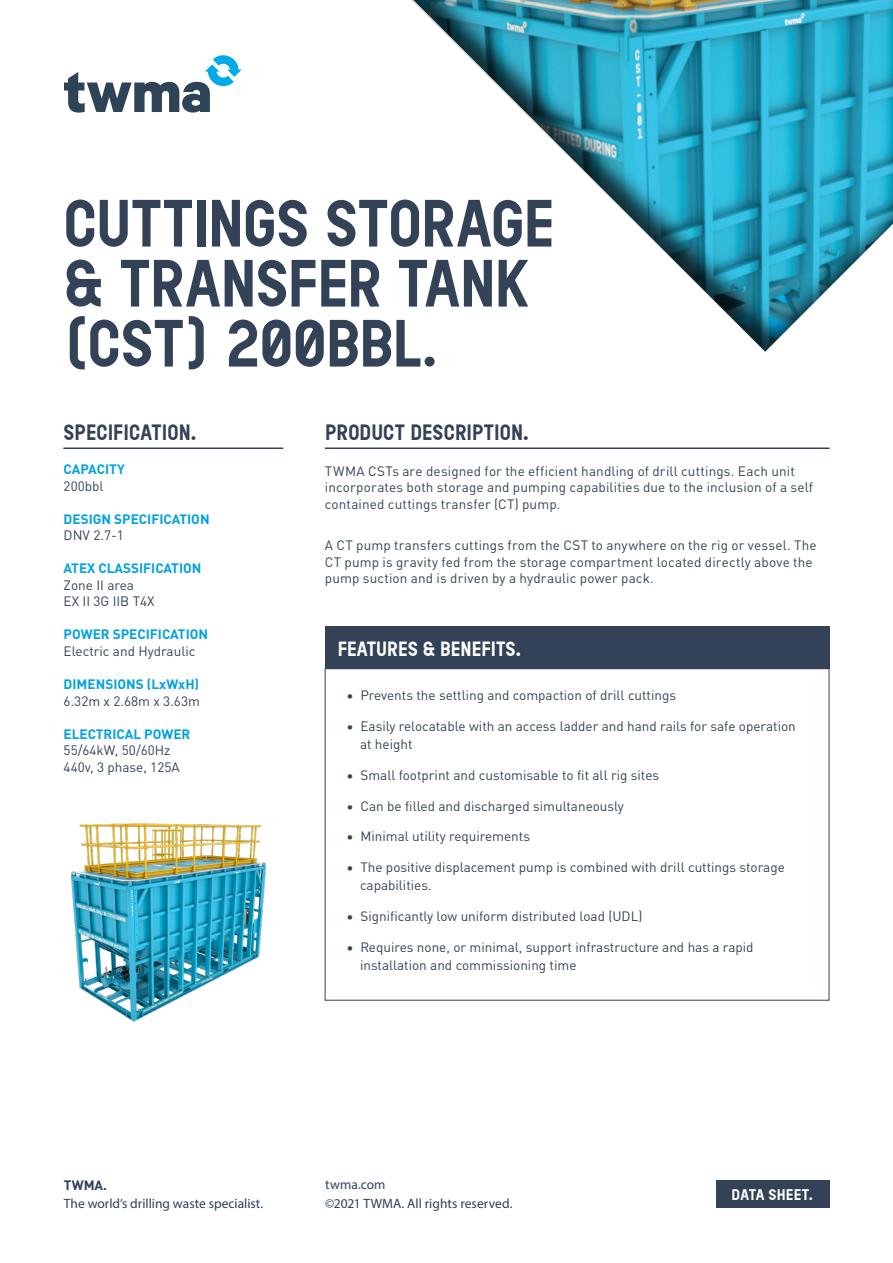
<style>
.page{position:relative;width:893px;height:1263px;background:#fff}
.page>*{position:absolute;margin:0;border:0;box-sizing:border-box;transform-origin:0 0}
.Section_Head{font:700 63px/60px "Reglo";letter-spacing:-.015em;color:#344257}
.t1{font:700 21px "Reglo";letter-spacing:.005em;color:#344257}
.Section_Head-2{font:700 19.5px "Reglo";color:#fff}
.t2{font:700 14.55px "Reglo";letter-spacing:.01em;color:#fff;scale:1.06 1}
.Section_Head-3{font:13.5px/16.5px "DIN Pro";letter-spacing:.01em;color:#344257}
.Body_Text{font:13.5px/18px "DIN Pro";color:#344257}
.Section_Head-4{font:700 13.5px "DIN Pro";color:#00a2df}
.t3{font:13.5px "Myriad Pro";color:#2d405b}
.t4{font:13.5px "Myriad Pro";letter-spacing:.005em;color:#344257}
.t5{font:700 13.5px "DINOT";color:#2d405b}
.s1{font-size:54px}
</style>
<div class="page">
<hr style="left:325px;top:447px;width:505px;height:2px;background:#344257">
<div style="left:325px;top:626px;width:504px;height:42px;background:#344257"></div>
<hr style="left:63px;top:447px;width:220px;height:2px;background:#344257">
<div style="left:716px;top:1180px;width:114px;height:28px;background:#344257"></div>
<svg style="left:64px;top:55px;width:178px;height:58px"></svg>
<div style="left:368px;top:0;width:525px;height:353px;background:#231f20;opacity:.85"></div>
<img style="left:71px;top:823px;width:195px;height:199px">
<p class="Section_Head" style="left:63px;top:194px;width:493px">CUTTINGS STORAGE &amp; TRANSFER TANK (CST) 200BBL<span class="s1">.</span></p>
<p class="t1" style="left:64px;top:420px;width:134px">SPECIFICATION.</p>
<p class="Section_Head-4" style="left:64px;top:459px;width:63px">CAPACITY</p>
<p class="Section_Head-3" style="left:64px;top:477px;width:41px">200bbl</p>
<p class="Section_Head-4" style="left:64px;top:508px;width:147px">DESIGN SPECIFICATION</p>
<p class="Section_Head-3" style="left:64px;top:526px;width:62px">DNV 2.7-1</p>
<p class="Section_Head-4" style="left:64px;top:558px;width:139px">ATEX CLASSIFICATION</p>
<p class="Section_Head-3" style="left:64px;top:576px;width:72px">Zone II area</p>
<p class="Section_Head-3" style="left:64px;top:592px;width:92px">EX II 3G IIB T4X</p>
<p class="Section_Head-4" style="left:64px;top:624px;width:146px">POWER SPECIFICATION</p>
<p class="Section_Head-3" style="left:64px;top:642px;width:133px">Electric and Hydraulic</p>
<p class="Section_Head-4" style="left:64px;top:673px;width:137px">DIMENSIONS (LxWxH)</p>
<p class="Section_Head-3" style="left:64px;top:691px;width:138px">6.32m x 2.68m x 3.63m</p>
<p class="Section_Head-4" style="left:64px;top:723px;width:128px">ELECTRICAL POWER</p>
<p class="Section_Head-3" style="left:64px;top:741px;width:108px">55/64kW, 50/60Hz</p>
<p class="Section_Head-3" style="left:64px;top:757px;width:118px">440v, 3 phase, 125A</p>
<p class="t1" style="left:325px;top:420px;width:205px">PRODUCT DESCRIPTION.</p>
<p class="Section_Head-3" style="left:325px;top:462px;width:490px">TWMA CSTs are designed for the efficient handling of drill cuttings. Each unit incorporates both storage and pumping capabilities due to the inclusion of a self contained cuttings transfer (CT) pump.</p>
<p class="Section_Head-3" style="left:325px;top:536px;width:493px">A CT pump transfers cuttings from the CST to anywhere on the rig or vessel. The<br>CT pump is gravity fed from the storage compartment located directly above the pump suction and is driven by a hydraulic power pack.</p>
<p class="Section_Head-2" style="left:338px;top:637px;width:185px">FEATURES &amp; BENEFITS.</p>
<p class="Body_Text" style="left:347px;top:686px;width:331px">• Prevents the settling and compaction of drill cuttings</p>
<p class="Body_Text" style="left:360px;top:716px;width:437px;text-indent:-13px">• Easily relocatable with an access ladder and hand rails for safe operation at height</p>
<p class="Body_Text" style="left:347px;top:765px;width:314px">• Small footprint and customisable to fit all rig sites</p>
<p class="Body_Text" style="left:347px;top:796px;width:279px">• Can be filled and discharged simultaneously</p>
<p class="Body_Text" style="left:347px;top:827px;width:185px">• Minimal utility requirements</p>
<p class="Body_Text" style="left:360px;top:857px;width:426px;text-indent:-13px">• The positive displacement pump is combined with drill cuttings storage capabilities.</p>
<p class="Body_Text" style="left:347px;top:906px;width:297px">• Significantly low uniform distributed load (UDL)</p>
<p class="Body_Text" style="left:360px;top:937px;width:395px;text-indent:-13px">• Requires none, or minimal, support infrastructure and has a rapid installation and commissioning time</p>
<p class="t5" style="left:64px;top:1174px;width:45px">TWMA.</p>
<p class="t3" style="left:64px;top:1195px;width:201px">The world’s drilling waste specialist.</p>
<p class="t4" style="left:325px;top:1176px;width:62px">twma.com</p>
<p class="t3" style="left:325px;top:1195px;width:189px">©2021 TWMA. All rights reserved.</p>
<p class="t2" style="left:731px;top:1186px;width:78px">DATA SHEET.</p>
</div>
